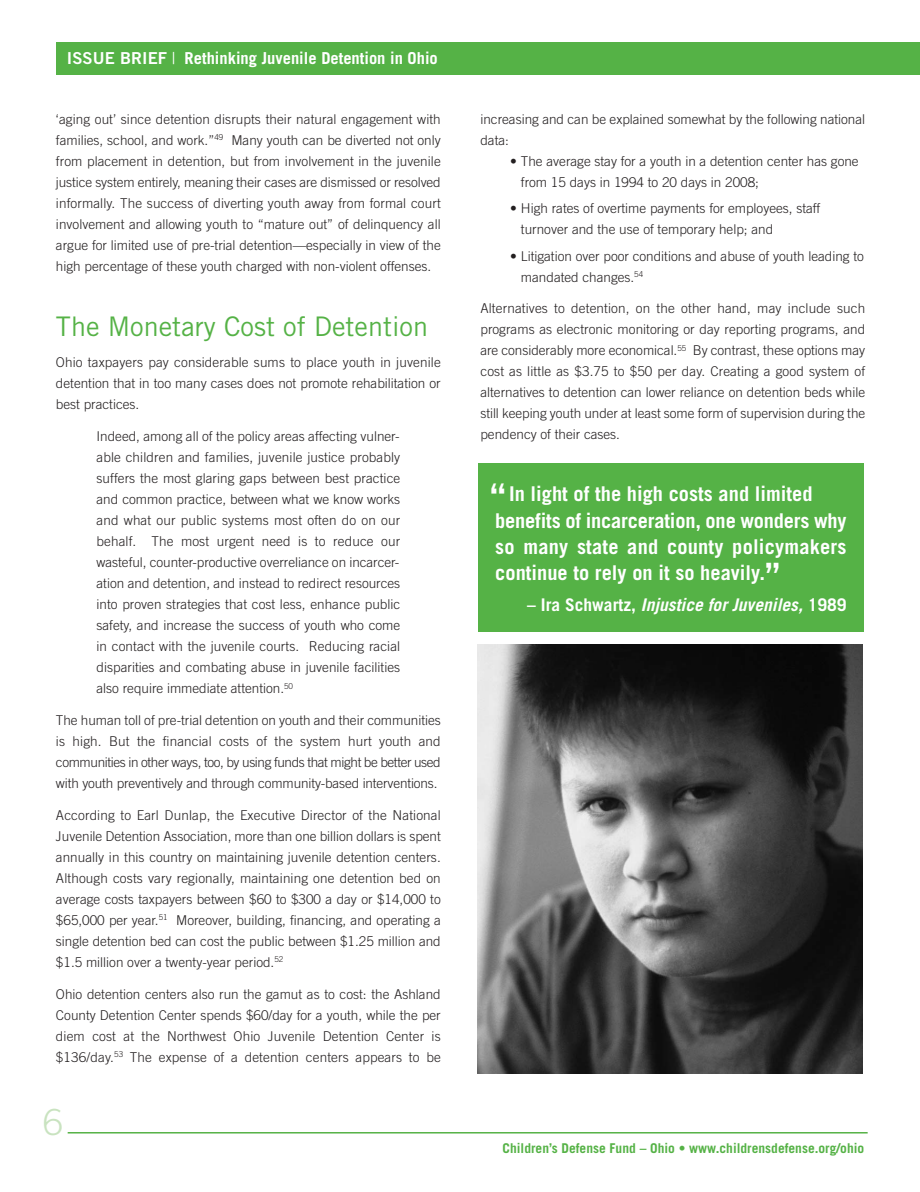
<style>
.page{position:relative;width:920px;height:1192px;background:#fff}
.page>*{position:absolute;margin:0;border:0;box-sizing:border-box;transform-origin:0 0}
.t1{font:300 36px "Trade Gothic LT Std";color:#c9e3c0}
.t2{font:27px "Trade Gothic LT Std";color:#55b246}
.t3{font:700 20.4px/26.2px "Trade Gothic LT Std";color:#fff}
.t4{font:italic 700 17.4px "Trade Gothic LT Std";color:#fff}
.t5{font:700 16.5px "Trade Gothic LT Std";color:#fff}
.t6{font:300 13.5px/21px "Trade Gothic LT Std";color:#231f20;text-align:justify}
.t7{font:700 13.5px "Trade Gothic LT Std";color:#55b246}
.s1{font-family:"Trade Gothic LT Std Bd 2";font-weight:400}
.s2{font-weight:400}
.s3{font-size:34.95px}
.s4{font-style:normal}
</style>
<div class="page">
<div style="left:478px;top:463px;width:385px;height:168px;background:#55b246"></div>
<hr style="left:68px;top:1132px;width:799px;height:1px;background:#55b246">
<div style="left:56px;top:43px;width:863px;height:32px;background:#55b246"></div>
<img style="left:477px;top:645px;width:385px;height:429px">
<p class="t5" style="left:67px;top:52px;width:372px"><span class="s1">ISSUE BRIEF</span> <span class="s2">|</span> Rethinking Juvenile Detention in Ohio</p>
<p class="t6" style="left:56px;top:110px;width:386px">‘aging out’ since detention disrupts their natural engagement with families, school, and work.”<sup>49</sup> Many youth can be diverted not only from placement in detention, but from involvement in the juvenile justice system entirely, meaning their cases are dismissed or resolved informally. The success of diverting youth away from formal court involvement and allowing youth to “mature out” of delinquency all argue for limited use of pre-trial detention—especially in view of the high percentage of these youth charged with non-violent offenses.</p>
<h2 class="t2" style="left:56px;top:316px;width:373px">The Monetary Cost of Detention</h2>
<p class="t6" style="left:56px;top:353px;width:386px">Ohio taxpayers pay considerable sums to place youth in juvenile detention that in too many cases does not promote rehabilitation or best practices.</p>
<p class="t6" style="left:96px;top:427px;width:305px">Indeed, among all of the policy areas affecting vulner&shy;able children and families, juvenile justice probably suffers the most glaring gaps between best practice and common practice, between what we know works and what our public systems most often do on our behalf. The most urgent need is to reduce our wasteful, counter-productive overreliance on incarcer&shy;ation and detention, and instead to redirect resources into proven strategies that cost less, enhance public safety, and increase the success of youth who come in contact with the juvenile courts. Reducing racial disparities and combating abuse in juvenile facilities also require immediate attention.<sup>50</sup></p>
<p class="t6" style="left:56px;top:711px;width:386px">The human toll of pre-trial detention on youth and their communities is high. But the financial costs of the system hurt youth and communities in other ways, too, by using funds that might be better used with youth preventively and through community-based interventions.</p>
<p class="t6" style="left:56px;top:806px;width:386px">According to Earl Dunlap, the Executive Director of the National Juvenile Detention Association, more than one billion dollars is spent annually in this country on maintaining juvenile detention centers.<br>Although costs vary regionally, maintaining one detention bed on average costs taxpayers between $60 to $300 a day or $14,000 to $65,000 per year.<sup>51</sup> Moreover, building, financing, and operating a single detention bed can cost the public between $1.25 million and $1.5 million over a twenty-year period.<sup>52</sup></p>
<p class="t6" style="left:56px;top:984px;width:386px">Ohio detention centers also run the gamut as to cost: the Ashland County Detention Center spends $60/day for a youth, while the per diem cost at the Northwest Ohio Juvenile Detention Center is $136/day.<sup>53</sup> The expense of a detention centers appears to be</p>
<h1 class="t1" style="left:43px;top:1109px;width:22px">6</h1>
<p class="t6" style="left:480px;top:110px;width:386px">increasing and can be explained somewhat by the following national data:</p>
<p class="t6" style="left:521px;top:152px;width:339px;text-indent:-11px">• The average stay for a youth in a detention center has gone from 15 days in 1994 to 20 days in 2008;</p>
<p class="t6" style="left:521px;top:199px;width:301px;text-indent:-11px">• High rates of overtime payments for employees, staff turnover and the use of temporary help; and</p>
<p class="t6" style="left:521px;top:246px;width:344px;text-indent:-11px">• Litigation over poor conditions and abuse of youth leading to mandated changes.<sup>54</sup></p>
<p class="t6" style="left:480px;top:299px;width:386px">Alternatives to detention, on the other hand, may include such programs as electronic monitoring or day reporting programs, and are considerably more economical.<sup>55</sup> By contrast, these options may cost as little as $3.75 to $50 per day. Creating a good system of alternatives to detention can lower reliance on detention beds while still keeping youth under at least some form of supervision during the pendency of their cases.</p>
<h3 class="t3" style="left:490px;top:483px;width:358px"><span class="s3">“</span> In light of the high costs and limited benefits of incarceration, one wonders why so many state and county policymakers continue to rely on it so heavily.<span class="s3">”</span></h3>
<p class="t4" style="left:527px;top:599px;width:321px"><span class="s4">– Ira Schwartz,</span> Injustice for Juveniles, <span class="s4">1989</span></p>
<p class="t7" style="left:502px;top:1143px;width:363px">Children’s Defense Fund – Ohio • www.childrensdefense.org/ohio</p>
</div>
